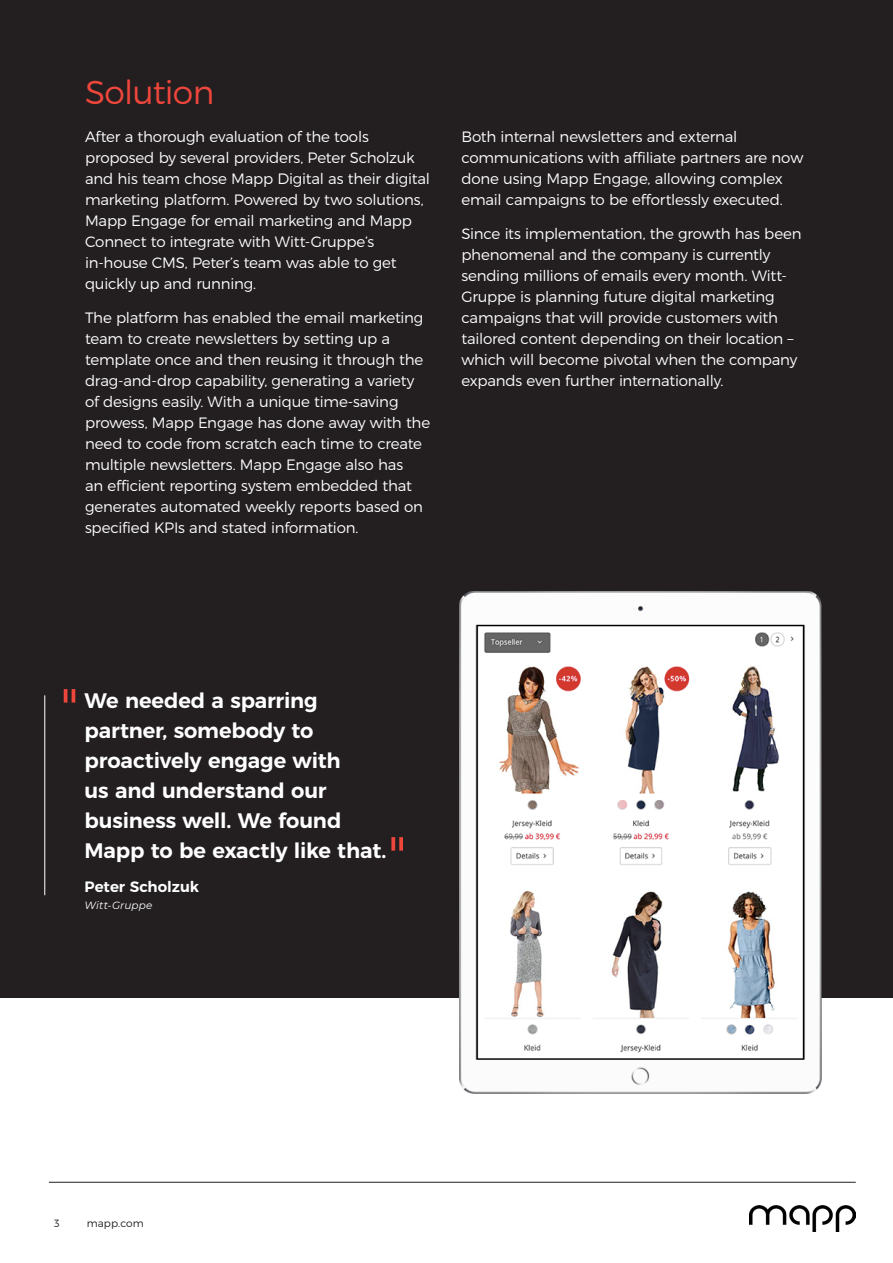
<style>
.page{position:relative;width:893px;height:1263px;background:#fff}
.page>*{position:absolute;margin:0;border:0;box-sizing:border-box;transform-origin:0 0}
.Body{font:300 60px "Montserrat";color:#ef463c}
.t1{font:300 33px "Montserrat";letter-spacing:-.025em;color:#ef463c}
.Body-2{font:600 21px/30px "Montserrat";letter-spacing:-.005em;color:#fff}
.Body-3{font:300 15px/21px "Montserrat";letter-spacing:-.015em;color:#fff}
.Body-4{font:600 15px "Montserrat";color:#fff}
.Body-5{font:italic 10.5px "Montserrat";letter-spacing:.01em;color:#fff}
.Page_Sub_-_dark{font:300 10.5px "Montserrat";letter-spacing:.01em;color:#231f20}
</style>
<div class="page">
<div style="left:0;top:0;width:893px;height:997px;background:#231f20"></div>
<hr style="left:49px;top:1182px;width:807px;height:1px;background:#231f20">
<img style="left:432px;top:591px;width:416px;height:503px">
<hr style="left:44px;top:695px;width:1px;height:200px;background:#fff">
<img style="left:750px;top:1205px;width:106px;height:27px">
<h1 class="t1" style="left:85px;top:67px;width:131px">Solution</h1>
<p class="Body-3" style="left:85px;top:125px;width:346px">After a thorough evaluation of the tools proposed by several providers, Peter Scholzuk and his team chose Mapp Digital as their digital marketing platform. Powered by two solutions, Mapp Engage for email marketing and Mapp Connect to integrate with Witt-Gruppe’s in-house CMS, Peter’s team was able to get quickly up and running.</p>
<p class="Body-3" style="left:85px;top:306px;width:347px">The platform has enabled the email marketing team to create newsletters by setting up a template once and then reusing it through the drag-and-drop capability, generating a variety of designs easily. With a unique time-saving prowess, Mapp Engage has done away with the need to code from scratch each time to create multiple newsletters. Mapp Engage also has<br>an efficient reporting system embedded that generates automated weekly reports based on specified KPIs and stated information.</p>
<p class="Body-3" style="left:461px;top:125px;width:343px">Both internal newsletters and external communications with affiliate partners are now done using Mapp Engage, allowing complex email campaigns to be effortlessly executed.</p>
<p class="Body-3" style="left:461px;top:222px;width:342px">Since its implementation, the growth has been phenomenal and the company is currently sending millions of emails every month. Witt-Gruppe is planning future digital marketing campaigns that will provide customers with tailored content depending on their location – which will become pivotal when the company expands even further internationally.</p>
<p class="Body" style="left:60px;top:663px;width:20px">"</p>
<p class="Body-2" style="left:85px;top:684px;width:303px">We needed a sparring partner, somebody to proactively engage with<br>us and understand our business well. We found<br>Mapp to be exactly like that.</p>
<p class="Body-4" style="left:85px;top:874px;width:116px">Peter Scholzuk</p>
<p class="Body-5" style="left:85px;top:898px;width:69px">Witt-Gruppe</p>
<p class="Body" style="left:388px;top:811px;width:20px">"</p>
<p class="Page_Sub_-_dark" style="left:54px;top:1214px;width:7px">3</p>
<p class="Page_Sub_-_dark" style="left:87px;top:1214px;width:59px">mapp.com</p>
</div>
